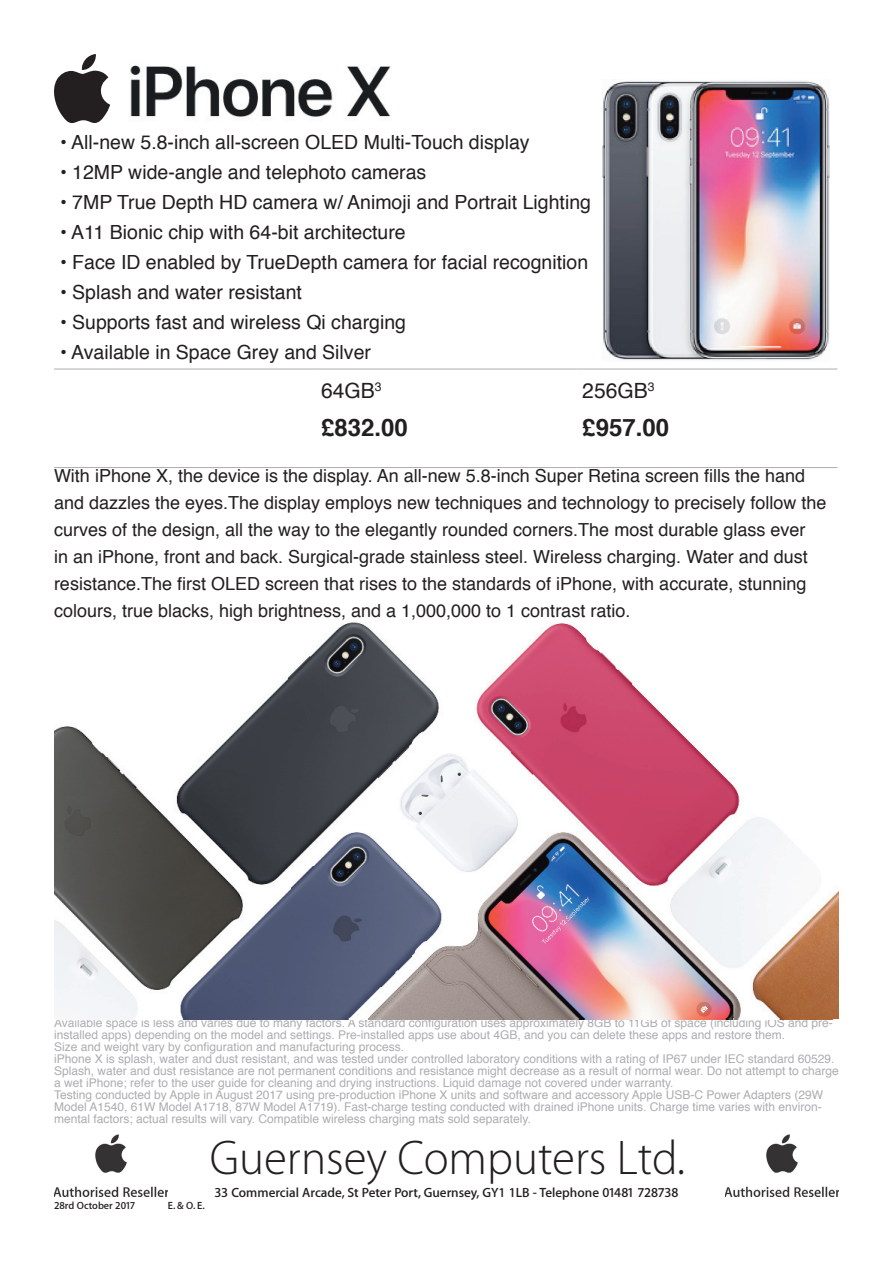
<style>
.page{position:relative;width:893px;height:1263px;background:#fff}
.page>*{position:absolute;margin:0;border:0;box-sizing:border-box;transform-origin:0 0}
.t1{font:100 48px "Myriad Set Pro";color:#231f20}
.t2{font:700 24px "Helvetica";color:#231f20}
.t3{font:21px "Helvetica";color:#231f20}
.t4{font:19.5px "Helvetica";color:#231f20}
.t5{font:18px/27px "Helvetica";color:#231f20}
.t6{font:600 13.5px "Myriad Set Pro";color:#231f20}
.t7{font:12px/12px "Helvetica";color:#adadb1}
.t8{font:600 10.5px "Myriad Set Pro";color:#231f20}
</style>
<div class="page">
<img style="left:54px;top:1134px;width:114px;height:63px">
<img style="left:725px;top:1134px;width:114px;height:63px">
<hr style="left:54px;top:369px;width:261px;height:1px;background:#adadb1">
<hr style="left:315px;top:369px;width:261px;height:1px;background:#adadb1">
<hr style="left:576px;top:369px;width:261px;height:1px;background:#adadb1">
<hr style="left:54px;top:467px;width:261px;height:1px;background:#adadb1">
<hr style="left:315px;top:467px;width:261px;height:1px;background:#adadb1">
<hr style="left:576px;top:467px;width:261px;height:1px;background:#adadb1">
<svg style="left:54px;top:54px;width:56px;height:69px"></svg>
<img style="left:130px;top:65px;width:261px;height:52px">
<img style="left:54px;top:622px;width:785px;height:397px">
<img style="left:54px;top:1018px;width:778px;height:1px">
<img style="left:603px;top:80px;width:227px;height:280px">
<h3 class="t4" style="left:60px;top:127px;width:471px">• All-new 5.8-inch all-screen OLED Multi-Touch display</h3>
<h3 class="t4" style="left:60px;top:157px;width:368px">• 12MP wide-angle and telephoto cameras</h3>
<h3 class="t4" style="left:60px;top:187px;width:533px">• 7MP True Depth HD camera w/ Animoji and Portrait Lighting</h3>
<h3 class="t4" style="left:60px;top:217px;width:347px">• A11 Bionic chip with 64-bit architecture</h3>
<h3 class="t4" style="left:60px;top:247px;width:530px">• Face ID enabled by TrueDepth camera for facial recognition</h3>
<h3 class="t4" style="left:60px;top:277px;width:244px">• Splash and water resistant</h3>
<h3 class="t4" style="left:60px;top:307px;width:348px">• Supports fast and wireless Qi charging</h3>
<h3 class="t4" style="left:60px;top:337px;width:313px">• Available in Space Grey and Silver</h3>
<h3 class="t3" style="left:321px;top:375px;width:62px">64GB<sup>3</sup></h3>
<h3 class="t3" style="left:582px;top:375px;width:74px">256GB<sup>3</sup></h3>
<h2 class="t2" style="left:321px;top:408px;width:88px">£832.00</h2>
<h2 class="t2" style="left:582px;top:408px;width:88px">£957.00</h2>
<p class="t5" style="left:54px;top:463px;width:774px">With iPhone X, the device is the display. An all-new 5.8-inch Super Retina screen fills the hand and dazzles the eyes.The display employs new techniques and technology to precisely follow the curves of the design, all the way to the elegantly rounded corners.The most durable glass ever<br>in an iPhone, front and back. Surgical‐grade stainless steel. Wireless charging. Water and dust resistance.The first OLED screen that rises to the standards of iPhone, with accurate, stunning colours, true blacks, high brightness, and a 1,000,000 to 1 contrast ratio.</p>
<p class="t7" style="left:54px;top:1018px;width:786px">Available space is less and varies due to many factors. A standard configuration uses approximately 8GB to 11GB of space (including iOS and pre&shy;installed apps) depending on the model and settings. Pre-installed apps use about 4GB, and you can delete these apps and restore them.<br>Size and weight vary by configuration and manufacturing process.<br>iPhone X is splash, water and dust resistant, and was tested under controlled laboratory conditions with a rating of IP67 under IEC standard 60529.<br>Splash, water and dust resistance are not permanent conditions and resistance might decrease as a result of normal wear. Do not attempt to charge a wet iPhone; refer to the user guide for cleaning and drying instructions. Liquid damage not covered under warranty.<br>Testing conducted by Apple in August 2017 using pre-production iPhone X units and software and accessory Apple USB‐C Power Adapters (29W Model A1540, 61W Model A1718, 87W Model A1719). Fast-charge testing conducted with drained iPhone units. Charge time varies with environ&shy;mental factors; actual results will vary. Compatible wireless charging mats sold separately.</p>
<h1 class="t1" style="left:210px;top:1121px;width:477px">Guernsey Computers Ltd.</h1>
<p class="t8" style="left:54px;top:1197px;width:83px">28rd October 2017</p>
<p class="t8" style="left:168px;top:1197px;width:38px">E. &amp; O. E.</p>
<p class="t6" style="left:215px;top:1182px;width:465px">33 Commercial Arcade, St Peter Port, Guernsey, GY1 1LB - Telephone 01481 728738</p>
</div>
